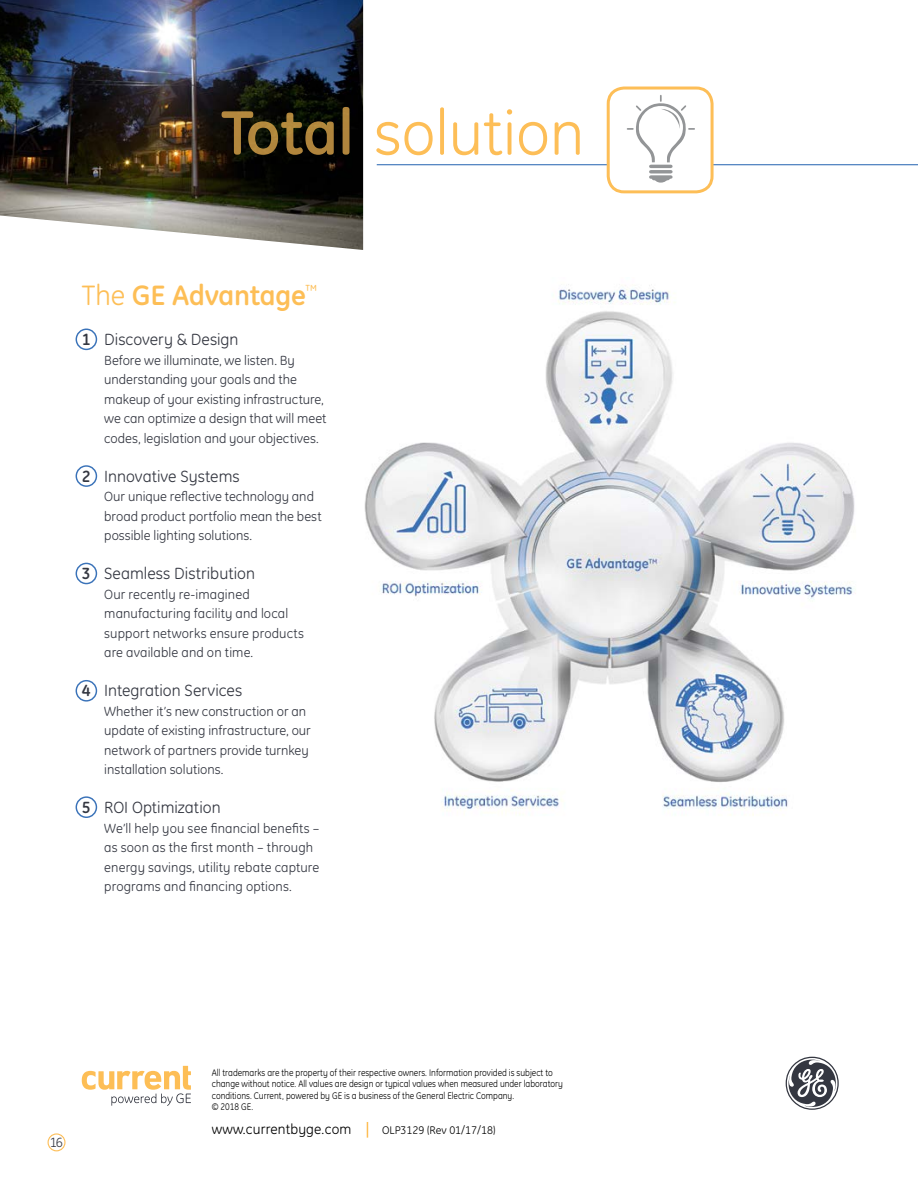
<style>
.page{position:relative;width:918px;height:1188px;background:#fff}
.page>*{position:absolute;margin:0;border:0;box-sizing:border-box;transform-origin:0 0}
.t1{font:63px "GE Inspira";color:#fdbe57}
.t2{font:700 28.5px "GE Inspira";letter-spacing:-.005em;color:#fdbe56}
.t3{font:16.5px "GE Inspira";color:#343741}
.t4{font:14.25px "GE Inspira";letter-spacing:.01em;color:#000}
.t5{font:13.5px/19.5px "GE Inspira";color:#343741}
.t6{font:11.25px "GE Inspira";color:#000}
.t7{font:9.75px/11.2px "GE Inspira";color:#000;scale:.9 1}
.s1{font-weight:700}
.s2{font-weight:400}
</style>
<div class="page">
<img style="left:364px;top:284px;width:491px;height:532px">
<img style="left:0;top:0;width:363px;height:250px">
<svg style="left:786px;top:1057px;width:53px;height:53px"></svg>
<svg style="left:82px;top:1066px;width:109px;height:40px"></svg>
<svg style="left:367px;top:1122px;width:1px;height:16px"></svg>
<div style="left:76px;top:329px;width:21px;height:21px;border:1px solid #3b73b9;border-radius:50%"></div>
<div style="left:76px;top:465px;width:21px;height:22px;border:1px solid #3b73b9;border-radius:50%"></div>
<div style="left:76px;top:563px;width:21px;height:21px;border:1px solid #3b73b9;border-radius:50%"></div>
<div style="left:76px;top:680px;width:21px;height:22px;border:1px solid #3b73b9;border-radius:50%"></div>
<div style="left:76px;top:796px;width:21px;height:22px;border:1px solid #3b73b9;border-radius:50%"></div>
<hr style="left:377px;top:164px;width:541px;height:1px;background:#3b73b9">
<div style="left:608px;top:88px;width:104px;height:104px;background:#fff;border-radius:16px"></div>
<div style="left:607px;top:87px;width:107px;height:106px;border:3px solid #fdbe57;border-radius:16px"></div>
<hr style="left:651px;top:165px;width:20px;height:3px;background:#939597">
<hr style="left:651px;top:170px;width:20px;height:3px;background:#939597">
<svg style="left:651px;top:175px;width:20px;height:4px"></svg>
<hr style="left:654px;top:177px;width:14px;height:3px;background:#939597">
<svg style="left:627px;top:96px;width:67px;height:66px"></svg>
<svg style="left:655px;top:180px;width:12px;height:3px"></svg>
<div style="left:48px;top:1133px;width:18px;height:18px;border:1px solid #fdbe57;border-radius:50%"></div>
<h1 class="t1" style="left:221px;top:97px;width:365px"><span class="s1">Total</span> solution</h1>
<h2 class="t2" style="left:82px;top:276px;width:237px"><span class="s2">The</span> GE Advantage<sup>™</sup></h2>
<p class="t3" style="left:82px;top:330px;width:158px"><span class="s1">1</span> Discovery &amp; Design</p>
<p class="t5" style="left:104px;top:350px;width:224px">Before we illuminate, we listen. By understanding your goals and the makeup of your existing infrastructure, we can optimize a design that will meet codes, legislation and your objectives.</p>
<p class="t3" style="left:82px;top:466px;width:159px"><span class="s1">2</span> Innovative Systems</p>
<p class="t5" style="left:104px;top:487px;width:219px">Our unique reflective technology and broad product portfolio mean the best possible lighting solutions.</p>
<p class="t3" style="left:82px;top:564px;width:175px"><span class="s1">3</span> Seamless Distribution</p>
<p class="t5" style="left:104px;top:584px;width:201px">Our recently re-imagined manufacturing facility and local support networks ensure products are available and on time.</p>
<p class="t3" style="left:82px;top:681px;width:162px"><span class="s1">4</span> Integration Services</p>
<p class="t5" style="left:104px;top:701px;width:208px">Whether it’s new construction or an update of existing infrastructure, our network of partners provide turnkey installation solutions.</p>
<p class="t3" style="left:82px;top:798px;width:140px"><span class="s1">5</span> ROI Optimization</p>
<p class="t5" style="left:104px;top:818px;width:217px">We’ll help you see financial benefits – as soon as the first month – through energy savings, utility rebate capture programs and financing options.</p>
<p class="t5" style="left:50px;top:1132px;width:15px">16</p>
<p class="t7" style="left:212px;top:1067px;width:392px">All trademarks are the property of their respective owners. Information provided is subject to change without notice. All values are design or typical values when measured under laboratory conditions. Current, powered by GE is a business of the General Electric Company.<br>© 2018 GE.</p>
<p class="t4" style="left:212px;top:1121px;width:141px">www.currentbyge.com</p>
<p class="t6" style="left:382px;top:1124px;width:115px">OLP3129 (Rev 01/17/18)</p>
</div>
